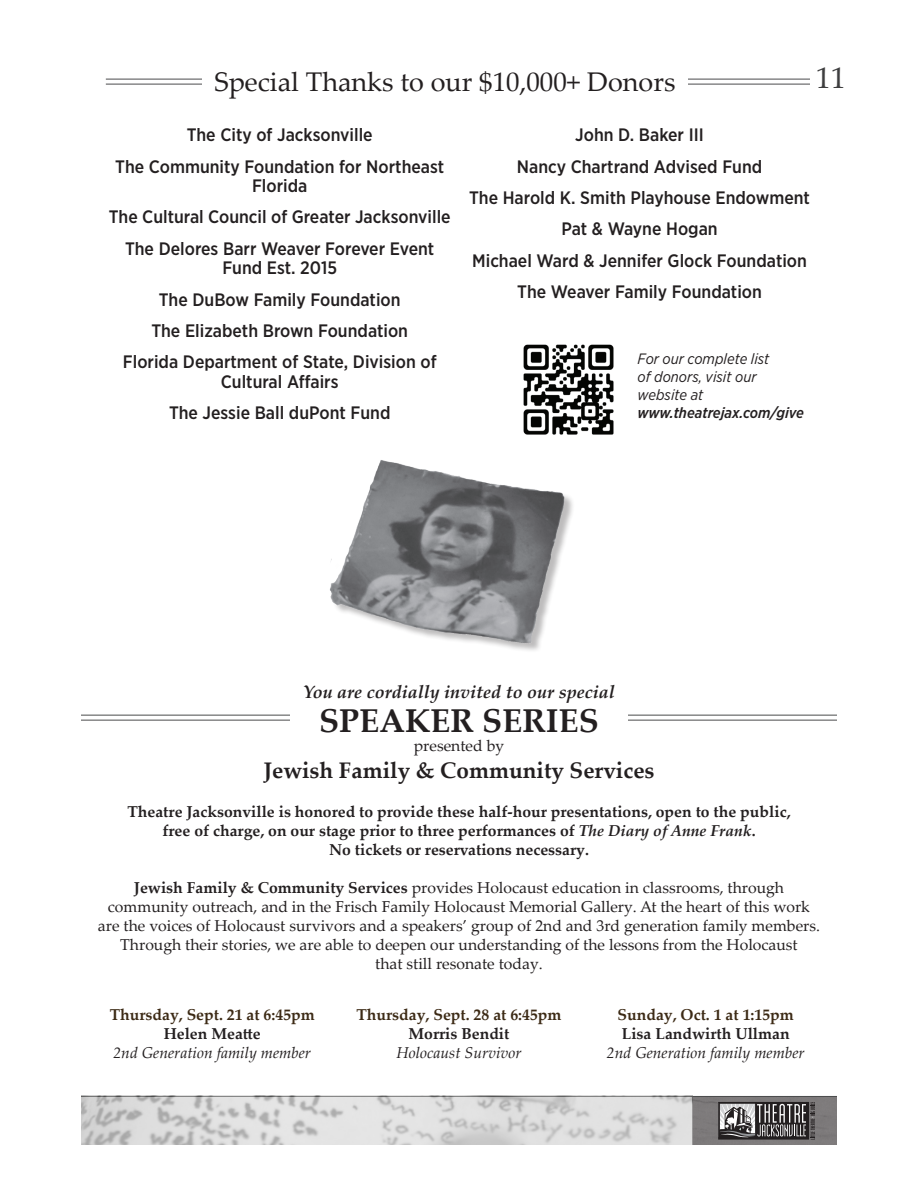
<style>
.page{position:relative;width:918px;height:1188px;background:#fff}
.page>*{position:absolute;margin:0;border:0;box-sizing:border-box;transform-origin:0 0}
.t1{font:700 33px "Palatino Linotype";color:#231f20}
.t2{font:30.15px "Palatino Linotype";color:#3e3e3f}
.t3{font:27px "Palatino Linotype";color:#231f20}
.t4{font:700 22.5px "Palatino Linotype";color:#231f20}
.t5{font:500 18px/31.3px "Gotham Narrow";color:#231f20;text-align:center}
.t6{font:italic 700 18px "Palatino Linotype";color:#231f20}
.t7{font:15.75px/18.9px "Palatino Linotype";color:#231f20;text-align:center}
.t8{font:700 15.75px/18.9px "Palatino Linotype";color:#231f20;text-align:center}
.t9{font:700 15.75px "Palatino Linotype";color:#3c2a15}
.t10{font:italic 15.75px "Palatino Linotype";color:#231f20}
.t11{font:italic 15px/18px "Gotham Narrow";color:#231f20}
.t12{font:italic 500 15px "Gotham Narrow";color:#231f20}
.t13{font:700 11.7px "Gotham";letter-spacing:-.055em;color:#231f20}
.s1{font-style:italic}
.s2{font-weight:700}
</style>
<div class="page">
<img style="left:692px;top:1095px;width:145px;height:50px">
<hr style="left:81px;top:1096px;width:756px;height:1px;background:#4b4c4d">
<svg style="left:718px;top:1102px;width:97px;height:38px;background:#696667"></svg>
<svg style="left:81px;top:1095px;width:611px;height:50px;background:#d4d4d4"></svg>
<img style="left:523px;top:344px;width:91px;height:91px">
<hr style="left:106px;top:79px;width:704px;height:1px;background:#4b4c4d">
<hr style="left:106px;top:84px;width:704px;height:1px;background:#4b4c4d">
<div style="left:202px;top:71px;width:486px;height:26px;background:#fff"></div>
<img style="left:330px;top:460px;width:243px;height:191px">
<hr style="left:81px;top:715px;width:756px;height:1px;background:#4b4c4d">
<hr style="left:81px;top:720px;width:756px;height:1px;background:#4b4c4d">
<div style="left:290px;top:688px;width:338px;height:51px;background:#fff"></div>
<h3 class="t3" style="left:215px;top:63px;width:462px">Special Thanks to our $10,000+ Donors</h3>
<h2 class="t2" style="left:816px;top:56px;width:32px">11</h2>
<p class="t5" style="left:115px;top:119px;width:330px">The City of Jacksonville<br>The Community Foundation for Northeast</p>
<p class="t5" style="left:109px;top:170px;width:343px">Florida<br>The Cultural Council of Greater Jacksonville<br>The Delores Barr Weaver Forever Event</p>
<p class="t5" style="left:123px;top:252px;width:315px">Fund Est. 2015<br>The DuBow Family Foundation<br>The Elizabeth Brown Foundation<br>Florida Department of State, Division of</p>
<p class="t5" style="left:169px;top:366px;width:223px">Cultural Affairs<br>The Jessie Ball duPont Fund</p>
<p class="t5" style="left:469px;top:119px;width:342px">John D. Baker III<br>Nancy Chartrand Advised Fund<br>The Harold K. Smith Playhouse Endowment<br>Pat &amp; Wayne Hogan<br>Michael Ward &amp; Jennifer Glock Foundation<br>The Weaver Family Foundation</p>
<p class="t11" style="left:638px;top:349px;width:133px">For our complete list of donors, visit our website at</p>
<p class="t12" style="left:638px;top:403px;width:168px">www.theatrejax.com/give</p>
<p class="t6" style="left:303px;top:679px;width:313px">You are cordially invited to our special</p>
<h1 class="t1" style="left:319px;top:698px;width:281px">SPEAKER SERIES</h1>
<p class="t7" style="left:414px;top:736px;width:92px">presented by</p>
<p class="t4" style="left:263px;top:755px;width:393px">Jewish Family &amp; Community Services</p>
<p class="t8" style="left:127px;top:802px;width:665px">Theatre Jacksonville is honored to provide these half-hour presentations, open to the public, free of charge, on our stage prior to three performances of <span class="s1">The Diary of Anne Frank</span>.<br>No tickets or reservations necessary.</p>
<p class="t7" style="left:98px;top:878px;width:724px"><span class="s2">Jewish Family &amp; Community Services</span> provides Holocaust education in classrooms, through community outreach, and in the Frisch Family Holocaust Memorial Gallery. At the heart of this work are the voices of Holocaust survivors and a speakers’ group of 2nd and 3rd generation family members.<br>Through their stories, we are able to deepen our understanding of the lessons from the Holocaust<br>that still resonate today.</p>
<p class="t9" style="left:110px;top:1004px;width:207px">Thursday, Sept. 21 at 6:45pm</p>
<p class="t8" style="left:164px;top:1024px;width:99px">Helen Meatte</p>
<p class="t10" style="left:113px;top:1042px;width:199px">2nd Generation family member</p>
<p class="t9" style="left:356px;top:1004px;width:207px">Thursday, Sept. 28 at 6:45pm</p>
<p class="t8" style="left:409px;top:1024px;width:102px">Morris Bendit</p>
<p class="t10" style="left:397px;top:1042px;width:126px">Holocaust Survivor</p>
<p class="t9" style="left:618px;top:1004px;width:178px">Sunday, Oct. 1 at 1:15pm</p>
<p class="t8" style="left:622px;top:1024px;width:169px">Lisa Landwirth Ullman</p>
<p class="t10" style="left:607px;top:1042px;width:199px">2nd Generation family member</p>
<p class="t13" style="left:560px;top:1013px;width:259px">THEATRE JACKSONVILLE LOGO STYLE GUIDE</p>
</div>
